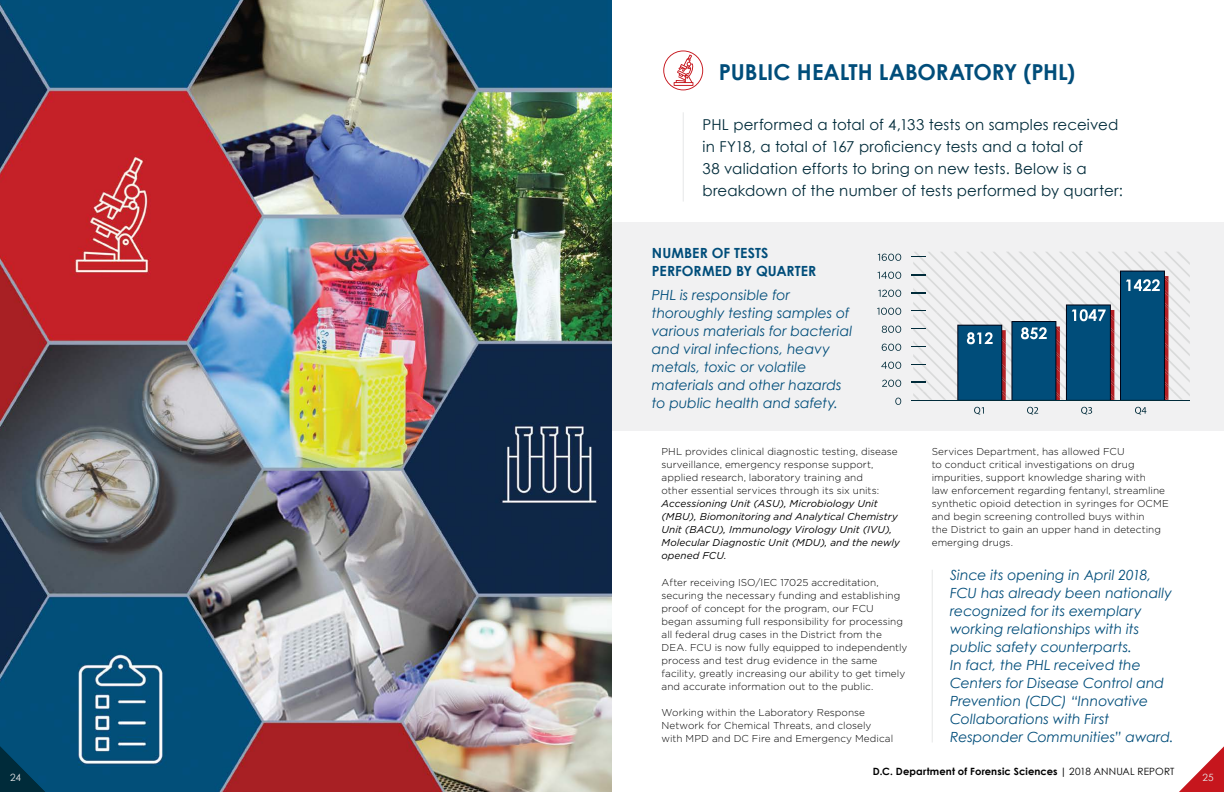
<style>
.page{position:relative;width:1224px;height:792px;background:#fff}
.page>*{position:absolute;margin:0;border:0;box-sizing:border-box;transform-origin:0 0}
.dfs19-Subhead{font:700 22px "Century Gothic";letter-spacing:-.005em;color:#004d7a}
.dfs19-SubSub{font:15px/22px "Century Gothic";letter-spacing:.01em;color:#002b3a}
.dfs19-Pull_Quote{font:italic 14px/18px "Century Gothic";color:#004d7a}
.dfs19-Pull_Quote_Cre{font:700 14px "Century Gothic";letter-spacing:.005em;color:#004d7a}
.dfs19-Body-1{font:300 10px/13px "Gotham";letter-spacing:.005em;color:#000}
.dfs19-Body-1-2{font:italic 10px/13px "Gotham";letter-spacing:.005em;color:#000}
.t1{font:700 10px "Century Gothic";letter-spacing:.01em;color:#000}
.Paragraph_1{font:10px "Century Gothic";color:#e6e7e8}
.s1{font-weight:300;font-style:normal}
.s2{font-weight:400}
</style>
<div class="page">
<svg style="left:663px;top:50px;width:40px;height:40px"></svg>
<div style="left:612px;top:222px;width:612px;height:209px;background:#f1f1f2"></div>
<hr style="left:932px;top:570px;width:1px;height:173px;background:#e6e7e8">
<img style="left:0;top:0;width:612px;height:792px">
<hr style="left:683px;top:112px;width:1px;height:90px;background:#e6e7e8">
<svg style="left:878px;top:254px;width:23px;height:7px"></svg>
<svg style="left:878px;top:272px;width:23px;height:7px"></svg>
<svg style="left:878px;top:290px;width:23px;height:7px"></svg>
<svg style="left:877px;top:308px;width:24px;height:7px"></svg>
<svg style="left:882px;top:326px;width:19px;height:7px"></svg>
<svg style="left:882px;top:344px;width:19px;height:7px"></svg>
<svg style="left:881px;top:362px;width:20px;height:7px"></svg>
<svg style="left:882px;top:380px;width:19px;height:7px"></svg>
<svg style="left:895px;top:398px;width:6px;height:7px"></svg>
<svg style="left:911px;top:252px;width:279px;height:148px"></svg>
<hr style="left:911px;top:400px;width:279px;height:1px;background:#002b3a">
<svg style="left:974px;top:407px;width:10px;height:8px"></svg>
<svg style="left:1027px;top:407px;width:11px;height:8px"></svg>
<svg style="left:1081px;top:407px;width:11px;height:8px"></svg>
<svg style="left:1135px;top:407px;width:11px;height:8px"></svg>
<svg style="left:1179px;top:746px;width:45px;height:46px"></svg>
<svg style="left:0;top:737px;width:54px;height:55px;background:#014263"></svg>
<p class="dfs19-Subhead" style="left:719px;top:55px;width:358px">PUBLIC HEALTH LABORATORY (PHL)</p>
<p class="dfs19-SubSub" style="left:703px;top:113px;width:422px">PHL performed a total of 4,133 tests on samples received in FY18, a total of 167 proficiency tests and a total of<br>38 validation efforts to bring on new tests. Below is a breakdown of the number of tests performed by quarter:</p>
<p class="dfs19-Pull_Quote_Cre" style="left:652px;top:242px;width:118px">NUMBER OF TESTS</p>
<p class="dfs19-Pull_Quote_Cre" style="left:652px;top:260px;width:166px">PERFORMED BY QUARTER</p>
<p class="dfs19-Pull_Quote" style="left:652px;top:285px;width:202px">PHL is responsible for thoroughly testing samples of various materials for bacterial and viral infections, heavy metals, toxic or volatile materials and other hazards to public health and safety.</p>
<p class="dfs19-Body-1-2" style="left:662px;top:445px;width:240px"><span class="s1">PHL provides clinical diagnostic testing, disease surveillance, emergency response support, applied research, laboratory training and<br>other essential services through its six units:<br></span>Accessioning Unit (ASU), Microbiology Unit (MBU), Biomonitoring and Analytical Chemistry Unit (BACU), Immunology Virology Unit (IVU), Molecular Diagnostic Unit (MDU), and the newly opened FCU.</p>
<p class="dfs19-Body-1" style="left:662px;top:576px;width:247px">After receiving ISO/IEC 17025 accreditation, securing the necessary funding and establishing proof of concept for the program, our FCU began assuming full responsibility for processing all federal drug cases in the District from the DEA. FCU is now fully equipped to independently process and test drug evidence in the same facility, greatly increasing our ability to get timely and accurate information out to the public.</p>
<p class="dfs19-Body-1" style="left:662px;top:706px;width:233px">Working within the Laboratory Response<br>Network for Chemical Threats, and closely with MPD and DC Fire and Emergency Medical</p>
<p class="dfs19-Body-1" style="left:932px;top:445px;width:238px">Services Department, has allowed FCU<br>to conduct critical investigations on drug impurities, support knowledge sharing with<br>law enforcement regarding fentanyl, streamline synthetic opioid detection in syringes for OCME and begin screening controlled buys within<br>the District to gain an upper hand in detecting emerging drugs.</p>
<p class="dfs19-Pull_Quote" style="left:950px;top:566px;width:225px">Since its opening in April 2018,<br>FCU has already been nationally recognized for its exemplary working relationships with its public safety counterparts.<br>In fact, the PHL received the<br>Centers for Disease Control and<br>Prevention (CDC) “Innovative<br>Collaborations with First<br>Responder Communities” award.</p>
<p class="t1" style="left:873px;top:764px;width:303px">D.C. Department of Forensic Sciences | <span class="s2">2018 ANNUAL REPORT</span></p>
<p class="Paragraph_1" style="left:10px;top:770px;width:13px">24</p>
<p class="Paragraph_1" style="left:1203px;top:770px;width:13px">25</p>
</div>
